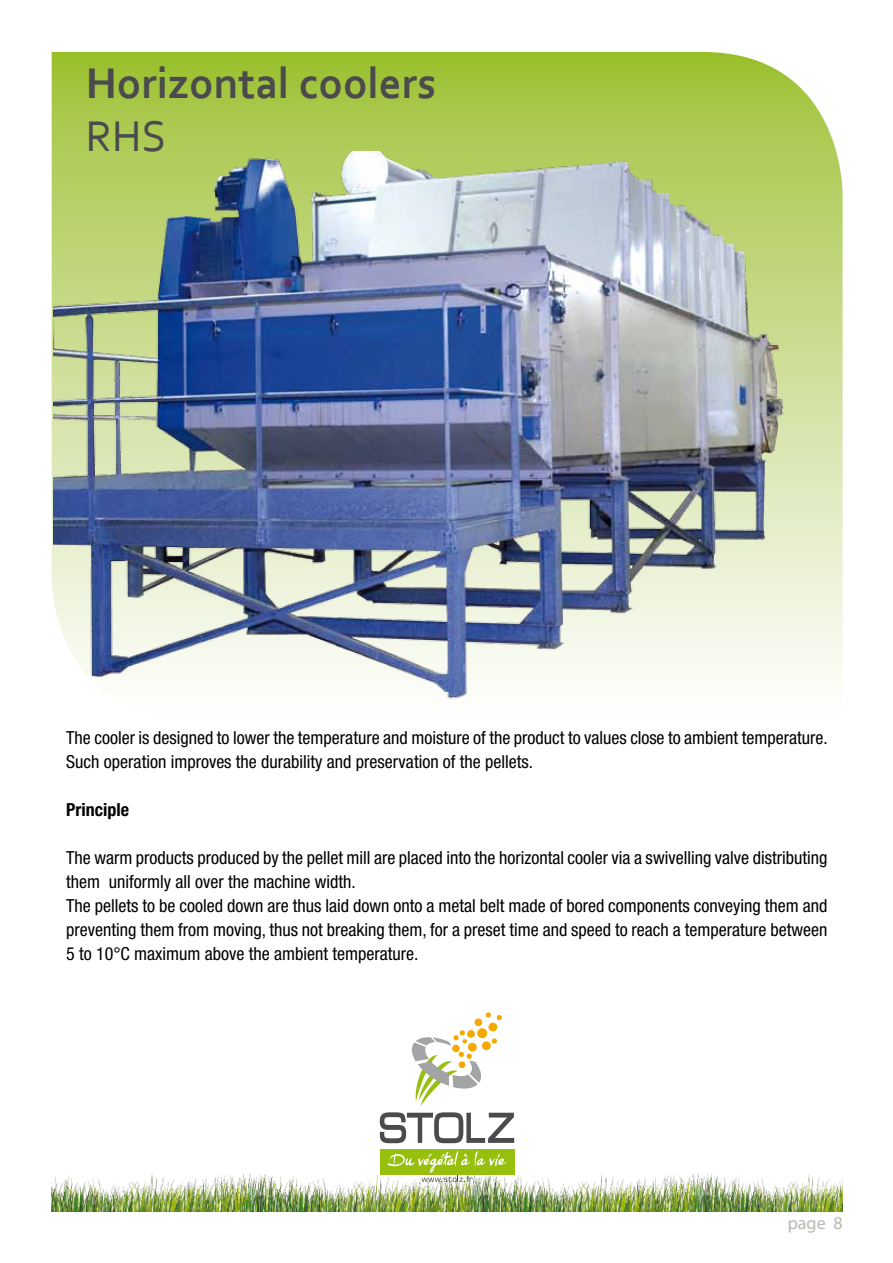
<style>
.page{position:relative;width:893px;height:1263px;background:#fff}
.page>*{position:absolute;margin:0;border:0;box-sizing:border-box;transform-origin:0 0}
.t1{font:700 45px "Corbel";color:#4b4b4d}
.t2{font:45px "Corbel";color:#4b4b4d}
.t3{font:condensed 18px/24px "Helvetica Neue LT Std";color:#000}
.t4{font:700 condensed 18px "Helvetica Neue LT Std";color:#000}
.t5{font:18px "Myriad Pro";color:#bbb5ae}
</style>
<div class="page">
<svg style="left:52px;top:52px;width:784px;height:541px;background:#a9c84c"></svg>
<img style="left:52px;top:1166px;width:791px;height:46px">
<svg style="left:380px;top:1112px;width:134px;height:31px"></svg>
<svg style="left:412px;top:1012px;width:90px;height:94px"></svg>
<div style="left:380px;top:1148px;width:134px;height:26px;background:#97bf0d"></div>
<svg style="left:387px;top:1151px;width:120px;height:31px"></svg>
<img style="left:53px;top:151px;width:790px;height:548px">
<h1 class="t1" style="left:86px;top:56px;width:352px">Horizontal coolers</h1>
<h1 class="t2" style="left:86px;top:108px;width:82px">RHS</h1>
<p class="t3" style="left:66px;top:725px;width:763px">The cooler is designed to lower the temperature and moisture of the product to values close to ambient temperature.<br>Such operation improves the durability and preservation of the pellets.</p>
<p class="t4" style="left:66px;top:799px;width:64px">Principle</p>
<p class="t3" style="left:66px;top:845px;width:763px">The warm products produced by the pellet mill are placed into the horizontal cooler via a swivelling valve distributing them uniformly all over the machine width.<br>The pellets to be cooled down are thus laid down onto a metal belt made of bored components conveying them and preventing them from moving, thus not breaking them, for a preset time and speed to reach a temperature between 5 to 10°C maximum above the ambient temperature.</p>
<p class="t5" style="left:788px;top:1212px;width:56px">page 8</p>
</div>
